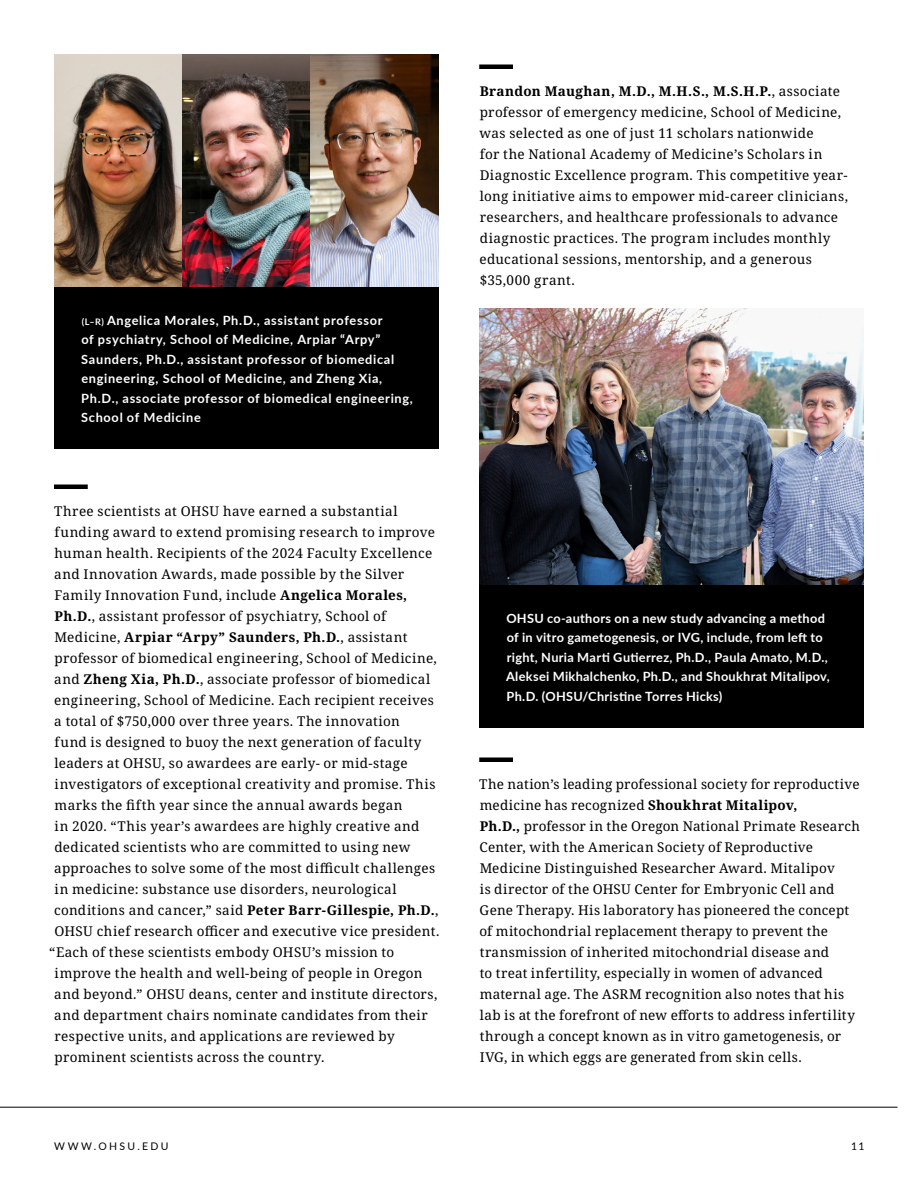
<style>
.page{position:relative;width:918px;height:1188px;background:#fff}
.page>*{position:absolute;margin:0;border:0;box-sizing:border-box;transform-origin:0 0}
.BODY{font:13.5px/21px "Noto Serif";letter-spacing:.025em;color:#000}
.BODY-2{font:700 13.5px "Noto Serif";letter-spacing:.03em;color:#000}
.t1{font:700 12.75px/19.5px "Lato";letter-spacing:.045em;color:#fff}
.t2{font:700 12.75px/19.5px "Lato";letter-spacing:.025em;color:#fff}
.t3{font:10.5px "Lato";letter-spacing:.22em;color:#000}
.s1{font-size:9px}
.s2{font-weight:700}
.s3{font-weight:400}
</style>
<div class="page">
<img style="left:0;top:54px;width:898px;height:1054px">
<p class="t1" style="left:81px;top:310px;width:333px"><span class="s1">(L–R)</span> Angelica Morales, Ph.D., assistant professor<br>of psychiatry, School of Medicine, Arpiar “Arpy” Saunders, Ph.D., assistant professor of biomedical engineering, School of Medicine, and Zheng Xia, Ph.D., associate professor of biomedical engineering, School of Medicine</p>
<p class="BODY" style="left:54px;top:501px;width:345px">Three scientists at OHSU have earned a substantial</p>
<p class="BODY" style="left:55px;top:522px;width:382px">funding award to extend promising research to improve</p>
<p class="BODY" style="left:55px;top:543px;width:379px">human health. Recipients of the 2024 Faculty Excellence</p>
<p class="BODY" style="left:54px;top:564px;width:352px">and Innovation Awards, made possible by the Silver</p>
<p class="BODY" style="left:54px;top:585px;width:354px">Family Innovation Fund, include <span class="s2">Angelica Morales,</span></p>
<p class="BODY" style="left:55px;top:606px;width:333px"><span class="s2">Ph.D.</span>, assistant professor of psychiatry, School of</p>
<p class="BODY-2" style="left:54px;top:628px;width:354px"><span class="s3">Medicine,</span> Arpiar “Arpy” Saunders, Ph.D.<span class="s3">, assistant</span></p>
<p class="BODY" style="left:55px;top:648px;width:384px">professor of biomedical engineering, School of Medicine,</p>
<p class="BODY" style="left:54px;top:669px;width:378px">and <span class="s2">Zheng Xia, Ph.D.</span>, associate professor of biomedical</p>
<p class="BODY" style="left:54px;top:690px;width:381px">engineering, School of Medicine. Each recipient receives</p>
<p class="BODY" style="left:54px;top:711px;width:347px">a total of $750,000 over three years. The innovation</p>
<p class="BODY" style="left:55px;top:732px;width:369px">fund is designed to buoy the next generation of faculty</p>
<p class="BODY" style="left:55px;top:753px;width:355px">leaders at OHSU, so awardees are early- or mid-stage</p>
<p class="BODY" style="left:55px;top:774px;width:382px">investigators of exceptional creativity and promise. This</p>
<p class="BODY" style="left:55px;top:795px;width:350px">marks the fifth year since the annual awards began</p>
<p class="BODY" style="left:55px;top:816px;width:366px">in 2020. “This year’s awardees are highly creative and</p>
<p class="BODY" style="left:54px;top:837px;width:358px">dedicated scientists who are committed to using new</p>
<p class="BODY" style="left:54px;top:858px;width:382px">approaches to solve some of the most difficult challenges</p>
<p class="BODY" style="left:55px;top:879px;width:344px">in medicine: substance use disorders, neurological</p>
<p class="BODY" style="left:54px;top:900px;width:386px">conditions and cancer,” said <span class="s2">Peter Barr-Gillespie, Ph.D.</span>,</p>
<p class="BODY" style="left:54px;top:921px;width:386px">OHSU chief research officer and executive vice president.</p>
<p class="BODY" style="left:49px;top:942px;width:347px">“Each of these scientists embody OHSU’s mission to</p>
<p class="BODY" style="left:55px;top:963px;width:369px">improve the health and well-being of people in Oregon</p>
<p class="BODY" style="left:54px;top:984px;width:385px">and beyond.” OHSU deans, center and institute directors,</p>
<p class="BODY" style="left:54px;top:1005px;width:375px">and department chairs nominate candidates from their</p>
<p class="BODY" style="left:55px;top:1026px;width:342px">respective units, and applications are reviewed by</p>
<p class="BODY" style="left:55px;top:1047px;width:272px">prominent scientists across the country.</p>
<p class="BODY" style="left:479px;top:81px;width:370px"><span class="s2">Brandon Maughan, M.D., M.H.S., M.S.H.P.</span>, associate professor of emergency medicine, School of Medicine, was selected as one of just 11 scholars nationwide<br>for the National Academy of Medicine’s Scholars in Diagnostic Excellence program. This competitive year&shy;long initiative aims to empower mid-career clinicians, researchers, and healthcare professionals to advance diagnostic practices. The program includes monthly educational sessions, mentorship, and a generous $35,000 grant.</p>
<p class="t2" style="left:506px;top:608px;width:325px">OHSU co-authors on a new study advancing a method of in vitro gametogenesis, or IVG, include, from left to right, Nuria Marti Gutierrez, Ph.D., Paula Amato, M.D., Aleksei Mikhalchenko, Ph.D., and Shoukhrat Mitalipov, Ph.D. (OHSU/Christine Torres Hicks)</p>
<p class="BODY" style="left:479px;top:774px;width:382px">The nation’s leading professional society for reproductive medicine has recognized <span class="s2">Shoukhrat Mitalipov,<br>Ph.D.,</span> professor in the Oregon National Primate Research Center, with the American Society of Reproductive Medicine Distinguished Researcher Award. Mitalipov<br>is director of the OHSU Center for Embryonic Cell and Gene Therapy. His laboratory has pioneered the concept of mitochondrial replacement therapy to prevent the transmission of inherited mitochondrial disease and<br>to treat infertility, especially in women of advanced maternal age. The ASRM recognition also notes that his lab is at the forefront of new efforts to address infertility through a concept known as in vitro gametogenesis, or IVG, in which eggs are generated from skin cells.</p>
<p class="t3" style="left:54px;top:1139px;width:116px">WWW.OHSU.EDU</p>
<p class="t3" style="left:851px;top:1139px;width:15px">11</p>
</div>
